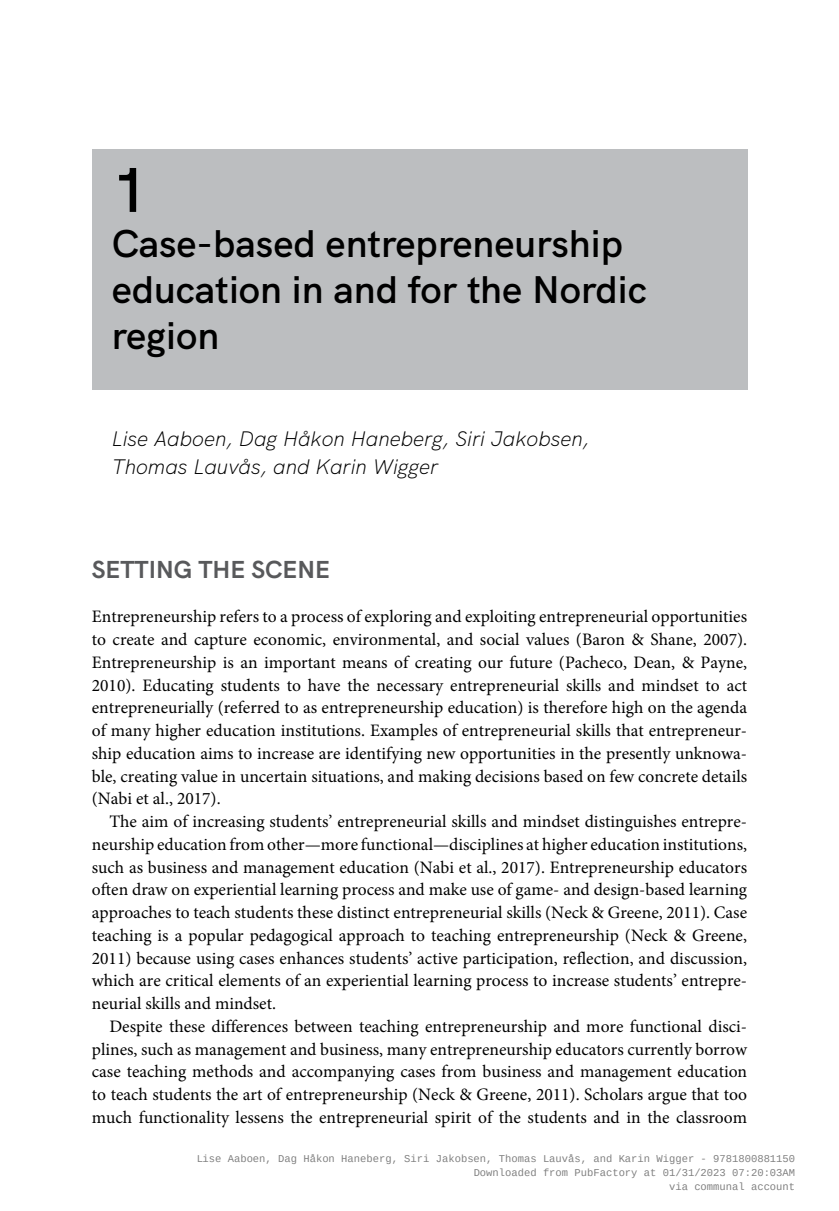
<style>
.page{position:relative;width:839px;height:1211px;background:#fff}
.page>*{position:absolute;margin:0;border:0;box-sizing:border-box;transform-origin:0 0}
.t1{font:600 63px "HK Grotesk";color:#000}
.t2{font:600 38.5px/45.5px "HK Grotesk";color:#000}
.t3{font:700 24.5px "HK Grotesk";color:#58595b}
.t4{font:italic 300 21px/28px "HK Grotesk";color:#000}
.t5{font:17.5px/22.8px "Minion Pro";color:#000;text-align:justify}
.t6{font:10.5px/14px "Liberation Mono";color:rgb(0 0 0/.5);text-align:right}
</style>
<div class="page">
<div style="left:92px;top:149px;width:655px;height:112px;background:#bcbec0"></div>
<div style="left:92px;top:209px;width:655px;height:181px;background:#bcbec0"></div>
<h1 class="t1" style="left:112px;top:141px;width:38px">1</h1>
<h2 class="t2" style="left:112px;top:218px;width:536px">Case-based entrepreneurship education in and for the Nordic region</h2>
<p class="t4" style="left:112px;top:423px;width:479px">Lise Aaboen, Dag Håkon Haneberg, Siri Jakobsen,<br>Thomas Lauvås, and Karin Wigger</p>
<h3 class="t3" style="left:92px;top:551px;width:240px">SETTING THE SCENE</h3>
<p class="t5" style="left:92px;top:605px;width:656px">Entrepreneurship refers to a process of exploring and exploiting entrepreneurial opportunities to create and capture economic, environmental, and social values (Baron &amp; Shane, 2007).<br>Entrepreneurship is an important means of creating our future (Pacheco, Dean, &amp; Payne, 2010). Educating students to have the necessary entrepreneurial skills and mindset to act entrepreneurially (referred to as entrepreneurship education) is therefore high on the agenda of many higher education institutions. Examples of entrepreneurial skills that entrepreneur&shy;ship education aims to increase are identifying new opportunities in the presently unknowa&shy;ble, creating value in uncertain situations, and making decisions based on few concrete details (Nabi et al., 2017).</p>
<p class="t5" style="left:92px;top:810px;width:656px;text-indent:18px">The aim of increasing students’ entrepreneurial skills and mindset distinguishes entrepre&shy;neurship education from other—more functional—disciplines at higher education institutions, such as business and management education (Nabi et al., 2017). Entrepreneurship educators often draw on experiential learning process and make use of game- and design-based learning approaches to teach students these distinct entrepreneurial skills (Neck &amp; Greene, 2011). Case teaching is a popular pedagogical approach to teaching entrepreneurship (Neck &amp; Greene, 2011) because using cases enhances students’ active participation, reflection, and discussion, which are critical elements of an experiential learning process to increase students’ entrepre&shy;neurial skills and mindset.</p>
<p class="t5" style="left:92px;top:1015px;width:656px;text-indent:18px">Despite these differences between teaching entrepreneurship and more functional disci&shy;plines, such as management and business, many entrepreneurship educators currently borrow case teaching methods and accompanying cases from business and management education to teach students the art of entrepreneurship (Neck &amp; Greene, 2011). Scholars argue that too much functionality lessens the entrepreneurial spirit of the students and in the classroom</p>
<p class="t6" style="left:196px;top:1152px;width:600px">Lise Aaboen, Dag Håkon Haneberg, Siri Jakobsen, Thomas Lauvås, and Karin Wigger - 9781800881150<br>Downloaded from PubFactory at 01/31/2023 07:20:03AM<br>via communal account</p>
</div>
